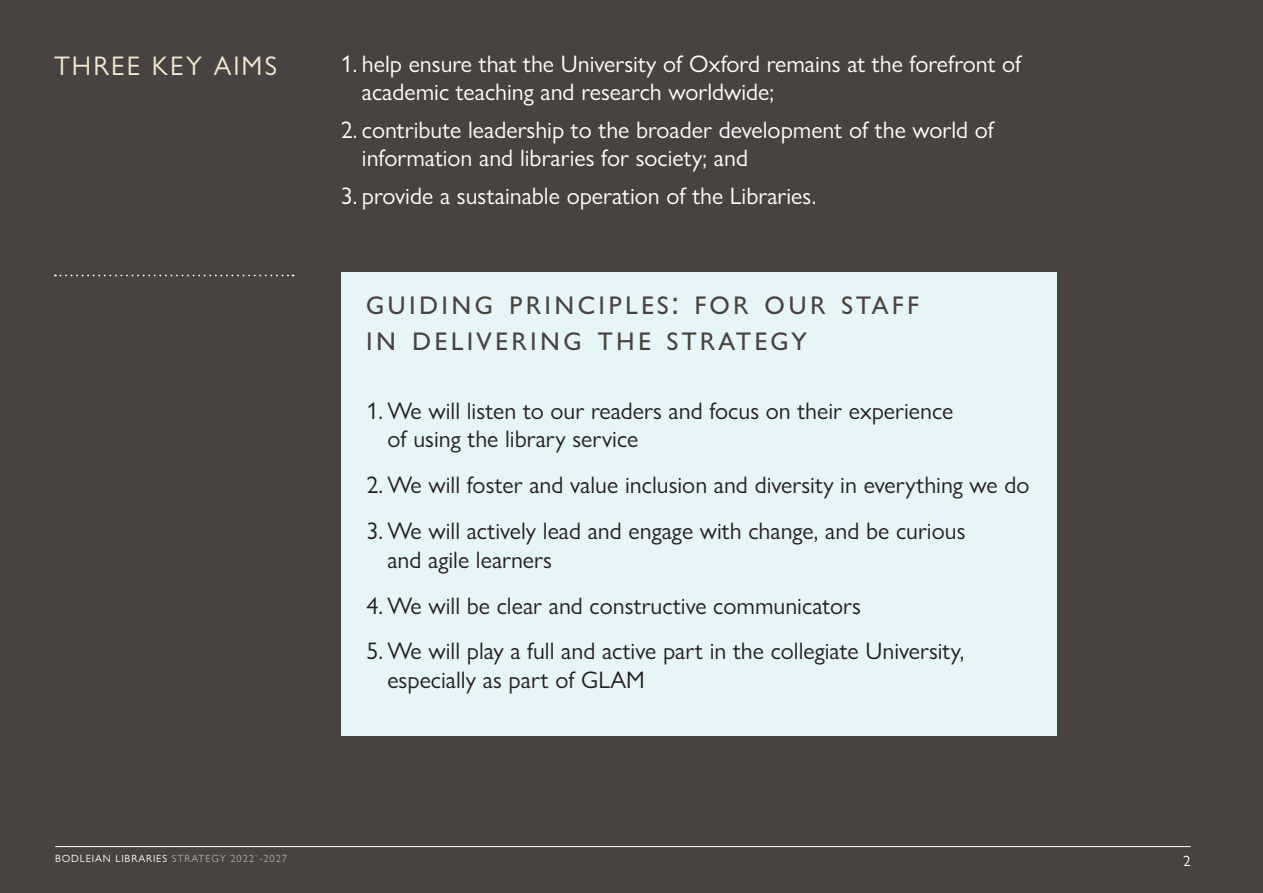
<style>
.page{position:relative;width:1263px;height:893px;background:#484340}
.page>*{position:absolute;margin:0;border:0;box-sizing:border-box;transform-origin:0 0}
.t1{font:36px/36px "Gill Sans Nova";letter-spacing:.075em;color:#484340}
.t2{font:27px "Gill Sans Nova";letter-spacing:.075em;color:#f4e9d1}
.t3{font:24px/28.8px "Gill Sans Nova";color:#231f20}
.t4{font:24px/28.8px "Gill Sans Nova";color:#fff}
.t5{font:15px "Gill Sans Nova";color:#fff}
.t6{font:10.5px "Gill Sans Nova";letter-spacing:.08em;color:#ababa8}
.s1{color:#fff}
</style>
<div class="page">
<div style="left:341px;top:272px;width:716px;height:464px;background:#e6f5f7"></div>
<svg style="left:55px;top:275px;width:238px;height:1px"></svg>
<hr style="left:55px;top:846px;width:1136px;height:1px;background:#fff">
<p class="t2" style="left:54px;top:49px;width:225px">THREE KEY AIMS</p>
<p class="t4" style="left:362px;top:49px;width:662px;text-indent:-21px">1. help ensure that the University of Oxford remains at the forefront of academic teaching and research worldwide;</p>
<p class="t4" style="left:362px;top:115px;width:635px;text-indent:-21px">2. contribute leadership to the broader development of the world of information and libraries for society; and</p>
<p class="t4" style="left:341px;top:181px;width:477px">3. provide a sustainable operation of the Libraries.</p>
<p class="t1" style="left:366px;top:284px;width:555px">guiding principles: for our staff in delivering the strategy</p>
<p class="t3" style="left:387px;top:396px;width:567px;text-indent:-21px">1. We will listen to our readers and focus on their experience of using the library service</p>
<p class="t3" style="left:366px;top:470px;width:665px">2. We will foster and value inclusion and diversity in everything we do</p>
<p class="t3" style="left:387px;top:516px;width:580px;text-indent:-21px">3. We will actively lead and engage with change, and be curious and agile learners</p>
<p class="t3" style="left:366px;top:591px;width:496px">4. We will be clear and constructive communicators</p>
<p class="t3" style="left:387px;top:637px;width:579px;text-indent:-21px">5. We will play a full and active part in the collegiate University, especially as part of GLAM</p>
<p class="t6" style="left:55px;top:852px;width:233px"><span class="s1">BODLEIAN LIBRARIES</span> STRATEGY 2022`-2027</p>
<p class="t5" style="left:1183px;top:851px;width:9px">2</p>
</div>
